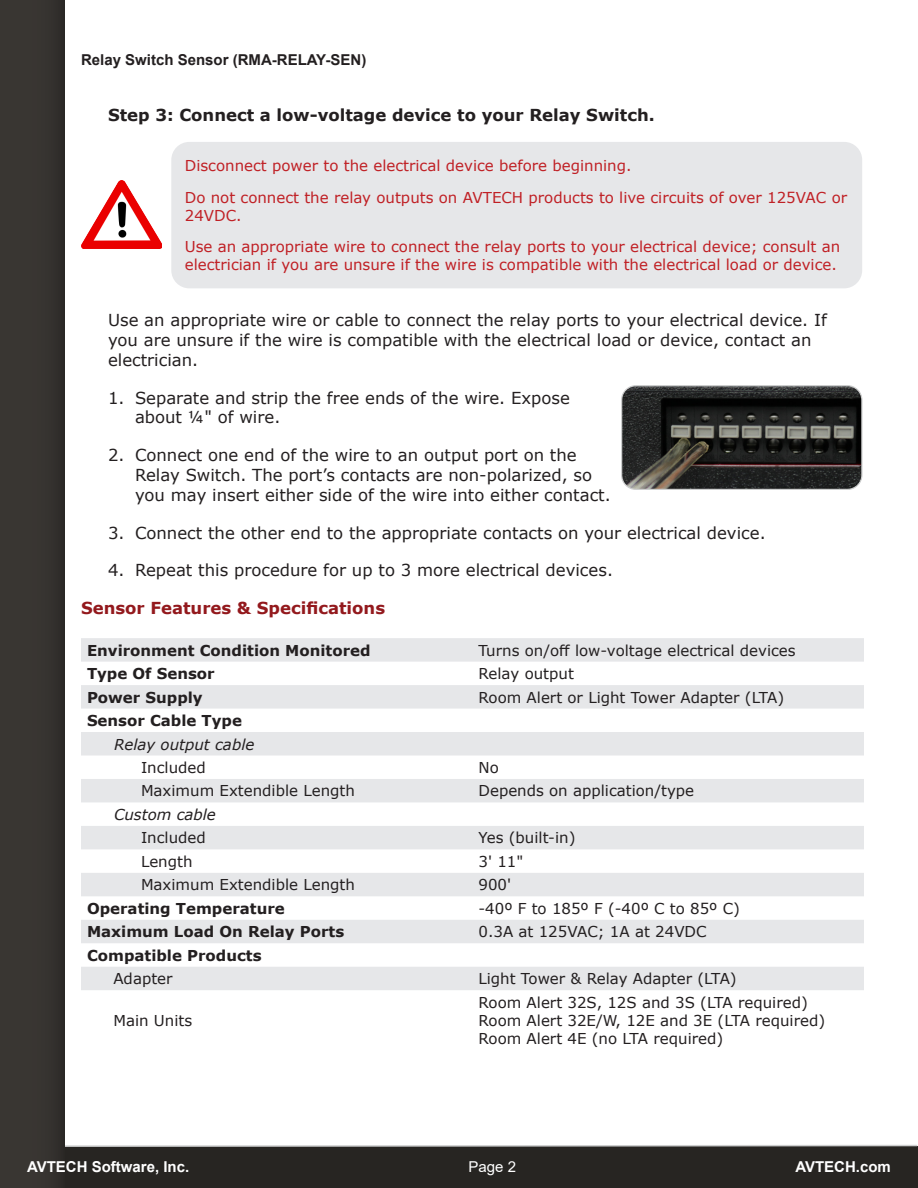
<style>
.page{position:relative;width:918px;height:1188px;background:#fff}
.page>*{position:absolute;margin:0;border:0;box-sizing:border-box;transform-origin:0 0}
.Body_Para_Indent{font:16.5px/19.8px "Verdana";color:#231f20}
.H2_Black_Indent{font:700 16.5px "Verdana";color:#231f20}
.H1_Red{font:700 16.5px "Verdana";color:#93191d}
.Verdana_10_pt_Regula{font:15px "Verdana";color:#231f20}
.Warning_Text_Red{font:15px/18px "Verdana";color:#c02025}
.Verdana_10_pt_Regula-2{font:700 15px "Verdana";color:#231f20}
.t1{font:700 15px "Arial";color:#231f20}
.t2{font:700 15px "Arial";color:#fff}
.Verdana_10_pt_Regula-3{font:italic 15px "Verdana";color:#231f20}
.t3{font:15px "Arial";color:#fff}
</style>
<div class="page">
<div style="left:0;top:1146px;width:918px;height:42px;background:#272522"></div>
<svg style="left:65px;top:1144px;width:853px;height:3px"></svg>
<div style="left:0;top:0;width:65px;height:1188px;background:#393632"></div>
<div style="left:171px;top:142px;width:691px;height:146px;background:#e6e7e9;border-radius:18px"></div>
<img style="left:81px;top:181px;width:81px;height:67px">
<svg style="left:81px;top:638px;width:783px;height:352px;fill:#e6e7e9"></svg>
<img style="left:623px;top:387px;width:238px;height:101px">
<div style="left:621px;top:385px;width:242px;height:105px;border:1px solid #cdcece;border-radius:14px"></div>
<p class="t1" style="left:81px;top:49px;width:287px">Relay Switch Sensor (RMA-RELAY-SEN)</p>
<p class="H2_Black_Indent" style="left:108px;top:103px;width:548px">Step 3: Connect a low-voltage device to your Relay Switch.</p>
<p class="Warning_Text_Red" style="left:185px;top:157px;width:448px">Disconnect power to the electrical device before beginning.</p>
<p class="Warning_Text_Red" style="left:185px;top:188px;width:664px">Do not connect the relay outputs on AVTECH products to live circuits of over 125VAC or<br>24VDC.</p>
<p class="Warning_Text_Red" style="left:185px;top:238px;width:657px">Use an appropriate wire to connect the relay ports to your electrical device; consult an electrician if you are unsure if the wire is compatible with the electrical load or device.</p>
<p class="Body_Para_Indent" style="left:108px;top:310px;width:720px">Use an appropriate wire or cable to connect the relay ports to your electrical device. If you are unsure if the wire is compatible with the electrical load or device, contact an electrician.</p>
<p class="Body_Para_Indent" style="left:135px;top:387px;width:437px;text-indent:-27px">1. Separate and strip the free ends of the wire. Expose about ¼" of wire.</p>
<p class="Body_Para_Indent" style="left:135px;top:445px;width:477px;text-indent:-27px">2. Connect one end of the wire to an output port on the<br>Relay Switch. The port’s contacts are non-polarized, so you may insert either side of the wire into either contact.</p>
<p class="Body_Para_Indent" style="left:108px;top:522px;width:659px">3. Connect the other end to the appropriate contacts on your electrical device.</p>
<p class="Body_Para_Indent" style="left:108px;top:560px;width:507px">4. Repeat this procedure for up to 3 more electrical devices.</p>
<p class="H1_Red" style="left:81px;top:596px;width:306px">Sensor Features &amp; Specifications</p>
<p class="Verdana_10_pt_Regula-2" style="left:87px;top:640px;width:285px">Environment Condition Monitored</p>
<p class="Verdana_10_pt_Regula" style="left:478px;top:640px;width:319px">Turns on/off low-voltage electrical devices</p>
<p class="Verdana_10_pt_Regula-2" style="left:87px;top:663px;width:129px">Type Of Sensor</p>
<p class="Verdana_10_pt_Regula" style="left:478px;top:663px;width:97px">Relay output</p>
<p class="Verdana_10_pt_Regula-2" style="left:87px;top:686px;width:117px">Power Supply</p>
<p class="Verdana_10_pt_Regula" style="left:478px;top:687px;width:307px">Room Alert or Light Tower Adapter (LTA)</p>
<p class="Verdana_10_pt_Regula-2" style="left:87px;top:710px;width:157px">Sensor Cable Type</p>
<p class="Verdana_10_pt_Regula-3" style="left:114px;top:734px;width:142px">Relay output cable</p>
<p class="Verdana_10_pt_Regula" style="left:141px;top:757px;width:66px">Included</p>
<p class="Verdana_10_pt_Regula" style="left:478px;top:757px;width:22px">No</p>
<p class="Verdana_10_pt_Regula" style="left:141px;top:781px;width:215px">Maximum Extendible Length</p>
<p class="Verdana_10_pt_Regula" style="left:478px;top:781px;width:217px">Depends on application/type</p>
<p class="Verdana_10_pt_Regula-3" style="left:114px;top:804px;width:103px">Custom cable</p>
<p class="Verdana_10_pt_Regula" style="left:141px;top:828px;width:66px">Included</p>
<p class="Verdana_10_pt_Regula" style="left:478px;top:828px;width:99px">Yes (built-in)</p>
<p class="Verdana_10_pt_Regula" style="left:141px;top:851px;width:53px">Length</p>
<p class="Verdana_10_pt_Regula" style="left:478px;top:851px;width:46px">3' 11"</p>
<p class="Verdana_10_pt_Regula" style="left:141px;top:875px;width:215px">Maximum Extendible Length</p>
<p class="Verdana_10_pt_Regula" style="left:478px;top:875px;width:34px">900'</p>
<p class="Verdana_10_pt_Regula-2" style="left:87px;top:898px;width:199px">Operating Temperature</p>
<p class="Verdana_10_pt_Regula" style="left:478px;top:898px;width:263px">-40º F to 185º F (-40º C to 85º C)</p>
<p class="Verdana_10_pt_Regula-2" style="left:87px;top:921px;width:259px">Maximum Load On Relay Ports</p>
<p class="Verdana_10_pt_Regula" style="left:478px;top:922px;width:230px">0.3A at 125VAC; 1A at 24VDC</p>
<p class="Verdana_10_pt_Regula-2" style="left:87px;top:945px;width:176px">Compatible Products</p>
<p class="Verdana_10_pt_Regula" style="left:113px;top:968px;width:61px">Adapter</p>
<p class="Verdana_10_pt_Regula" style="left:478px;top:968px;width:260px">Light Tower &amp; Relay Adapter (LTA)</p>
<p class="Verdana_10_pt_Regula" style="left:113px;top:1010px;width:80px">Main Units</p>
<p class="Verdana_10_pt_Regula" style="left:478px;top:992px;width:331px">Room Alert 32S, 12S and 3S (LTA required)</p>
<p class="Verdana_10_pt_Regula" style="left:478px;top:1010px;width:348px">Room Alert 32E/W, 12E and 3E (LTA required)</p>
<p class="Verdana_10_pt_Regula" style="left:478px;top:1028px;width:246px">Room Alert 4E (no LTA required)</p>
<p class="t2" style="left:27px;top:1156px;width:164px">AVTECH Software, Inc.</p>
<p class="t3" style="left:469px;top:1156px;width:49px">Page 2</p>
<p class="t2" style="left:795px;top:1156px;width:97px">AVTECH.com</p>
</div>
